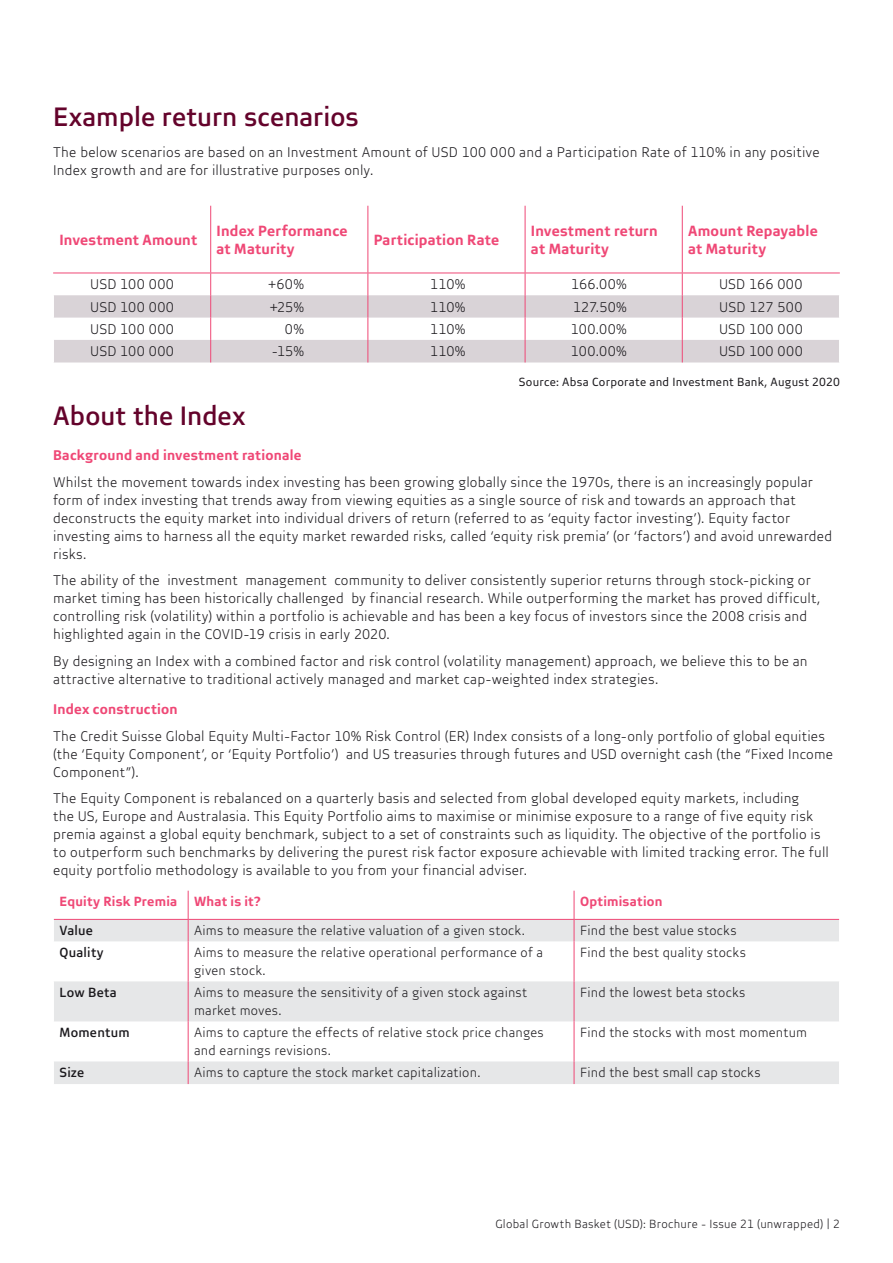
<style>
.page{position:relative;width:893px;height:1263px;background:#fff}
.page>*{position:absolute;margin:0;border:0;box-sizing:border-box;transform-origin:0 0}
.t1{font:500 27px "Brave Sans";letter-spacing:.005em;color:#64032b}
.t2{font:700 15px/17.5px "Brave Sans";letter-spacing:.015em;color:#ef4876}
.t3{font:300 14.25px/18px "Brave Sans";letter-spacing:.015em;color:#1b191d}
.t4{font:700 14.25px "Brave Sans";letter-spacing:.015em;color:#ef4876}
.t5{font:300 13.5px/18px "Brave Sans";letter-spacing:.02em;color:#1b191d}
.t6{font:700 13.5px "Brave Sans";letter-spacing:.02em;color:#ef4876}
.t7{font:500 13.5px "Brave Sans";letter-spacing:.02em;color:#1b191d}
.t8{font:300 12px "Brave Sans";letter-spacing:.02em;color:#1b191d}
.t9{font:12px "Brave Sans";letter-spacing:.025em;color:#1b191d}
</style>
<div class="page">
<svg style="left:54px;top:920px;width:785px;height:164px"></svg>
<hr style="left:54px;top:919px;width:134px;height:1px;background:#ef4876">
<svg style="left:188px;top:891px;width:1px;height:50px"></svg>
<hr style="left:188px;top:919px;width:386px;height:1px;background:#ef4876">
<svg style="left:574px;top:891px;width:1px;height:50px"></svg>
<hr style="left:574px;top:919px;width:265px;height:1px;background:#ef4876">
<hr style="left:188px;top:941px;width:1px;height:40px;background:#ef4876">
<hr style="left:574px;top:941px;width:1px;height:40px;background:#ef4876">
<hr style="left:188px;top:981px;width:1px;height:40px;background:#ef4876">
<hr style="left:574px;top:981px;width:1px;height:40px;background:#ef4876">
<hr style="left:188px;top:1021px;width:1px;height:40px;background:#ef4876">
<hr style="left:574px;top:1021px;width:1px;height:40px;background:#ef4876">
<svg style="left:188px;top:1061px;width:1px;height:23px"></svg>
<svg style="left:574px;top:1061px;width:1px;height:23px"></svg>
<hr style="left:210px;top:206px;width:1px;height:67px;background:#ef4876">
<hr style="left:367px;top:206px;width:1px;height:67px;background:#ef4876">
<hr style="left:525px;top:206px;width:1px;height:67px;background:#ef4876">
<hr style="left:682px;top:206px;width:1px;height:67px;background:#ef4876">
<svg style="left:53px;top:273px;width:787px;height:89px"></svg>
<h1 class="t1" style="left:53px;top:101px;width:307px">Example return scenarios</h1>
<p class="t3" style="left:53px;top:143px;width:768px">The below scenarios are based on an Investment Amount of USD 100 000 and a Participation Rate of 110% in any positive<br>Index growth and are for illustrative purposes only.</p>
<p class="t2" style="left:59px;top:231px;width:139px">Investment Amount</p>
<p class="t2" style="left:217px;top:222px;width:133px">Index Performance at Maturity</p>
<p class="t2" style="left:374px;top:231px;width:127px">Participation Rate</p>
<p class="t2" style="left:531px;top:222px;width:128px">Investment return at Maturity</p>
<p class="t2" style="left:688px;top:222px;width:131px">Amount Repayable at Maturity</p>
<p class="t3" style="left:90px;top:275px;width:85px">USD 100 000</p>
<p class="t3" style="left:268px;top:275px;width:38px">+60%</p>
<p class="t3" style="left:430px;top:275px;width:37px">110%</p>
<p class="t3" style="left:571px;top:275px;width:57px">166.00%</p>
<p class="t3" style="left:719px;top:275px;width:85px">USD 166 000</p>
<p class="t3" style="left:90px;top:298px;width:85px">USD 100 000</p>
<p class="t3" style="left:270px;top:298px;width:36px">+25%</p>
<p class="t3" style="left:430px;top:298px;width:37px">110%</p>
<p class="t3" style="left:573px;top:298px;width:55px">127.50%</p>
<p class="t3" style="left:719px;top:298px;width:85px">USD 127 500</p>
<p class="t3" style="left:90px;top:320px;width:85px">USD 100 000</p>
<p class="t3" style="left:285px;top:320px;width:21px">0%</p>
<p class="t3" style="left:430px;top:320px;width:37px">110%</p>
<p class="t3" style="left:571px;top:320px;width:58px">100.00%</p>
<p class="t3" style="left:719px;top:320px;width:85px">USD 100 000</p>
<p class="t3" style="left:90px;top:342px;width:85px">USD 100 000</p>
<p class="t3" style="left:272px;top:342px;width:34px">-15%</p>
<p class="t3" style="left:430px;top:342px;width:37px">110%</p>
<p class="t3" style="left:571px;top:342px;width:58px">100.00%</p>
<p class="t3" style="left:719px;top:342px;width:85px">USD 100 000</p>
<p class="t9" style="left:519px;top:374px;width:322px">Source: Absa Corporate and Investment Bank, August 2020</p>
<h1 class="t1" style="left:53px;top:399px;width:194px">About the Index</h1>
<p class="t4" style="left:53px;top:446px;width:250px">Background and investment rationale</p>
<p class="t3" style="left:53px;top:472px;width:781px">Whilst the movement towards index investing has been growing globally since the 1970s, there is an increasingly popular form of index investing that trends away from viewing equities as a single source of risk and towards an approach that deconstructs the equity market into individual drivers of return (referred to as ‘equity factor investing’). Equity factor investing aims to harness all the equity market rewarded risks, called ‘equity risk premia’ (or ‘factors’) and avoid unrewarded risks.</p>
<p class="t3" style="left:53px;top:571px;width:769px">The ability of the investment management community to deliver consistently superior returns through stock-picking or market timing has been historically challenged by financial research. While outperforming the market has proved difficult, controlling risk (volatility) within a portfolio is achievable and has been a key focus of investors since the 2008 crisis and highlighted again in the COVID-19 crisis in early 2020.</p>
<p class="t3" style="left:53px;top:651px;width:756px">By designing an Index with a combined factor and risk control (volatility management) approach, we believe this to be an attractive alternative to traditional actively managed and market cap-weighted index strategies.</p>
<p class="t4" style="left:53px;top:701px;width:126px">Index construction</p>
<p class="t3" style="left:53px;top:727px;width:781px">The Credit Suisse Global Equity Multi-Factor 10% Risk Control (ER) Index consists of a long-only portfolio of global equities (the ‘Equity Component’, or ‘Equity Portfolio’) and US treasuries through futures and USD overnight cash (the “Fixed Income<br>Component”).</p>
<p class="t3" style="left:53px;top:789px;width:777px">The Equity Component is rebalanced on a quarterly basis and selected from global developed equity markets, including<br>the US, Europe and Australasia. This Equity Portfolio aims to maximise or minimise exposure to a range of five equity risk premia against a global equity benchmark, subject to a set of constraints such as liquidity. The objective of the portfolio is to outperform such benchmarks by delivering the purest risk factor exposure achievable with limited tracking error. The full equity portfolio methodology is available to you from your financial adviser.</p>
<p class="t6" style="left:60px;top:893px;width:119px">Equity Risk Premia</p>
<p class="t6" style="left:194px;top:893px;width:68px">What is it?</p>
<p class="t6" style="left:580px;top:893px;width:84px">Optimisation</p>
<p class="t7" style="left:60px;top:922px;width:35px">Value</p>
<p class="t5" style="left:194px;top:921px;width:332px">Aims to measure the relative valuation of a given stock.</p>
<p class="t5" style="left:580px;top:921px;width:158px">Find the best value stocks</p>
<p class="t7" style="left:60px;top:945px;width:46px">Quality</p>
<p class="t5" style="left:194px;top:943px;width:350px">Aims to measure the relative operational performance of a given stock.</p>
<p class="t5" style="left:580px;top:943px;width:167px">Find the best quality stocks</p>
<p class="t7" style="left:60px;top:985px;width:59px">Low Beta</p>
<p class="t5" style="left:194px;top:984px;width:334px">Aims to measure the sensitivity of a given stock against market moves.</p>
<p class="t5" style="left:580px;top:984px;width:167px">Find the lowest beta stocks</p>
<p class="t7" style="left:60px;top:1025px;width:72px">Momentum</p>
<p class="t5" style="left:194px;top:1024px;width:351px">Aims to capture the effects of relative stock price changes and earnings revisions.</p>
<p class="t5" style="left:580px;top:1024px;width:228px">Find the stocks with most momentum</p>
<p class="t7" style="left:60px;top:1065px;width:26px">Size</p>
<p class="t5" style="left:194px;top:1064px;width:288px">Aims to capture the stock market capitalization.</p>
<p class="t5" style="left:580px;top:1064px;width:182px">Find the best small cap stocks</p>
<p class="t8" style="left:495px;top:1216px;width:346px">Global Growth Basket (USD): Brochure - Issue 21 (unwrapped) | 2</p>
</div>
